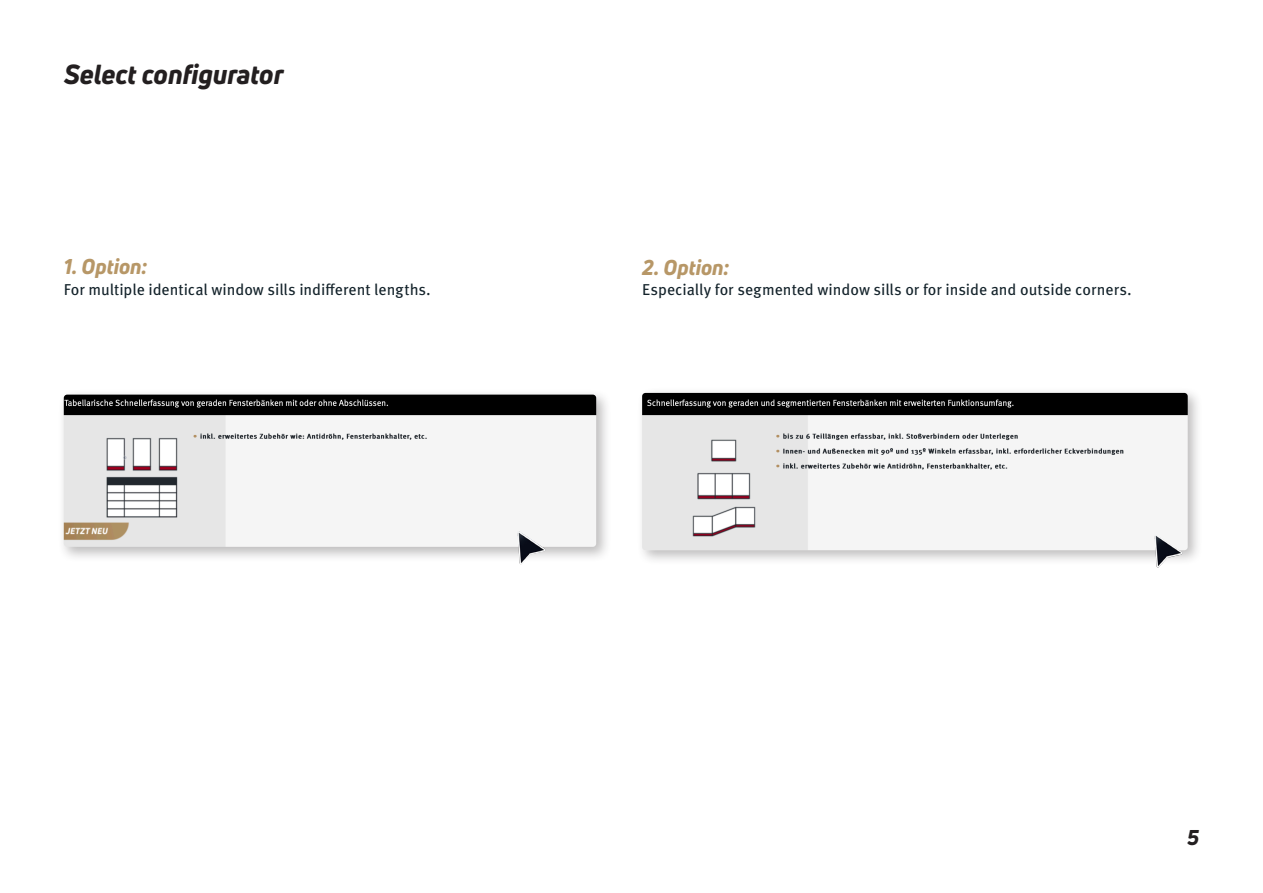
<style>
.page{position:relative;width:1263px;height:893px;background:#fff}
.page>*{position:absolute;margin:0;border:0;box-sizing:border-box;transform-origin:0 0}
.t1{font:italic 800 27px "Uni Neue";color:#231f20}
.t2{font:italic 800 21px "Uni Neue";color:#b79767}
.t3{font:italic 800 21px "Uni Neue";color:#231f20}
.t4{font:15.75px "Meta Pro";color:#13222a}
</style>
<div class="page">
<div style="left:636px;top:387px;width:567px;height:179px;background:#231f20;opacity:.3"></div>
<img style="left:642px;top:393px;width:546px;height:157px">
<img style="left:1154px;top:535px;width:28px;height:33px">
<div style="left:58px;top:389px;width:554px;height:173px;background:#231f20;opacity:.3"></div>
<img style="left:64px;top:395px;width:532px;height:152px">
<img style="left:517px;top:531px;width:28px;height:33px">
<p class="t1" style="left:64px;top:56px;width:221px">Select configurator</p>
<p class="t2" style="left:64px;top:253px;width:85px">1. Option:</p>
<p class="t4" style="left:64px;top:277px;width:369px">For multiple identical window sills indifferent lengths.</p>
<p class="t2" style="left:642px;top:253px;width:89px">2. Option:</p>
<p class="t4" style="left:642px;top:277px;width:491px">Especially for segmented window sills or for inside and outside corners.</p>
<h2 class="t3" style="left:1187px;top:823px;width:13px">5</h2>
</div>
